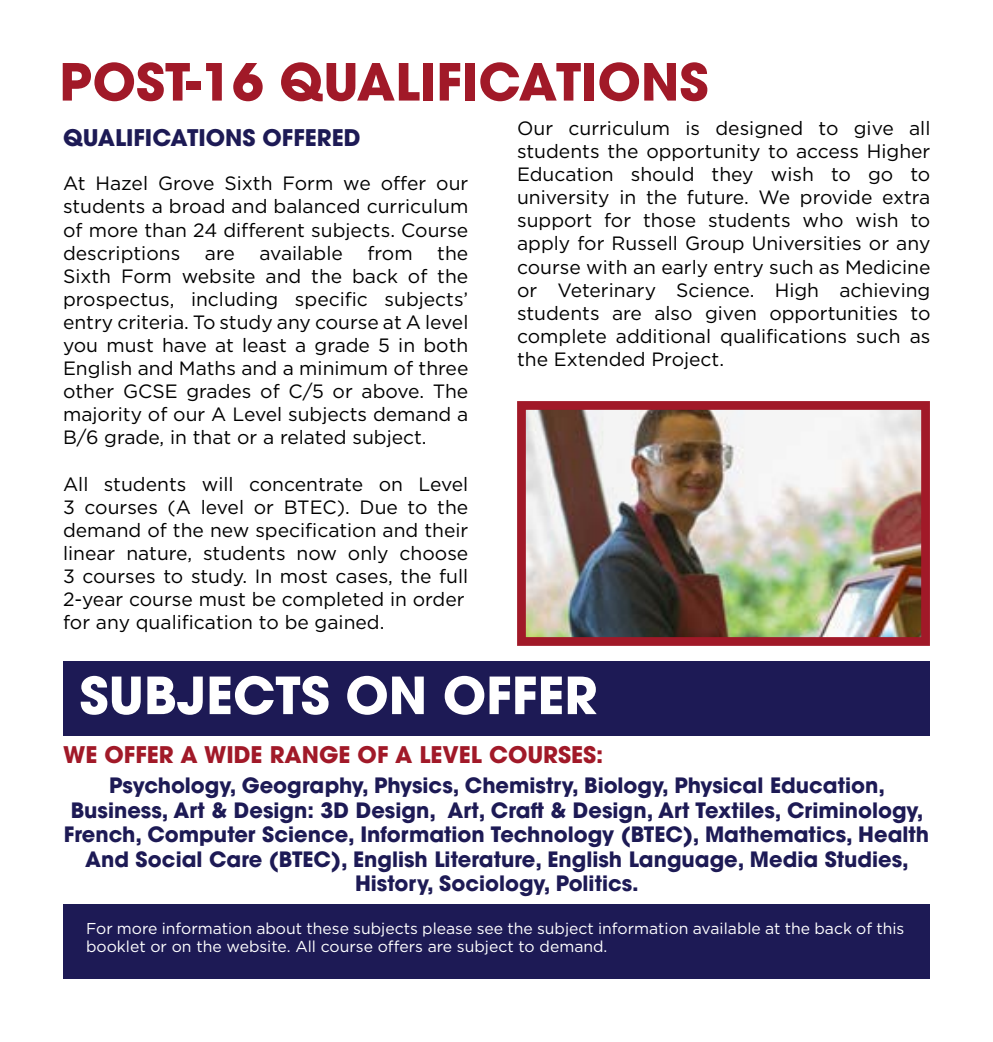
<style>
.page{position:relative;width:993px;height:1042px;background:#fff}
.page>*{position:absolute;margin:0;border:0;box-sizing:border-box;transform-origin:0 0}
.t1{font:700 50.75px "ITC Avant Garde Pro";color:#a11928}
.t2{font:700 50.75px "ITC Avant Garde Pro";color:#fff}
.t3{font:700 22.75px "ITC Avant Garde Pro";color:#a11928}
.t4{font:700 22.75px "ITC Avant Garde Pro";color:#1d1a55}
.t5{font:700 21px/24.5px "ITC Avant Garde Pro";color:#1d1a55;text-align:center}
.t6{font:19.25px/23.1px "Gotham";color:#000;text-align:justify}
.t7{font:15.75px/18.9px "Gotham";color:#fff}
</style>
<div class="page">
<img style="left:527px;top:411px;width:392px;height:225px">
<div style="left:517px;top:401px;width:412px;height:245px;border:9px solid #a11928"></div>
<div style="left:63px;top:661px;width:866px;height:74px;background:#1d1a55"></div>
<div style="left:63px;top:904px;width:866px;height:75px;background:#1d1a55"></div>
<h1 class="t1" style="left:59px;top:48px;width:650px">POST-16 QUALIFICATIONS</h1>
<p class="t6" style="left:517px;top:116px;width:414px">Our curriculum is designed to give all students the opportunity to access Higher Education should they wish to go to university in the future. We provide extra support for those students who wish to apply for Russell Group Universities or any course with an early entry such as Medicine or Veterinary Science. High achieving students are also given opportunities to complete additional qualifications such as the Extended Project.</p>
<p class="t4" style="left:63px;top:123px;width:299px">QUALIFICATIONS OFFERED</p>
<p class="t6" style="left:63px;top:172px;width:406px">At Hazel Grove Sixth Form we offer our students a broad and balanced curriculum of more than 24 different subjects. Course descriptions</p>
<p class="t6" style="left:205px;top:241px;width:31px">are</p>
<p class="t6" style="left:259px;top:241px;width:85px">available</p>
<p class="t6" style="left:367px;top:241px;width:47px">from</p>
<p class="t6" style="left:63px;top:241px;width:407px;text-indent:374px">the Sixth Form website and the back of the prospectus, including specific subjects’ entry criteria. To study any course at A level you must have at least a grade 5 in both English and Maths and a minimum of three other GCSE grades of C/5 or above. The majority of our A Level subjects demand a B/6 grade, in that or a related subject.</p>
<p class="t6" style="left:63px;top:472px;width:406px;text-align:left">All students will concentrate on Level 3 courses (A level or BTEC). Due to the demand of the new specification and their linear nature, students now only choose 3 courses to study. In most cases, the full 2-year course must be completed in order for any qualification to be gained.</p>
<h1 class="t2" style="left:79px;top:661px;width:519px">SUBJECTS ON OFFER</h1>
<p class="t3" style="left:63px;top:739px;width:541px">WE OFFER A WIDE RANGE OF A LEVEL COURSES:</p>
<p class="t5" style="left:64px;top:773px;width:866px">Psychology, Geography, Physics, Chemistry, Biology, Physical Education, Business, Art &amp; Design: 3D Design, Art, Craft &amp; Design, Art Textiles, Criminology, French, Computer Science, Information Technology (BTEC), Mathematics, Health And Social Care (BTEC), English Literature, English Language, Media Studies, History, Sociology, Politics.</p>
<p class="t7" style="left:86px;top:918px;width:819px">For more information about these subjects please see the subject information available at the back of this booklet or on the website. All course offers are subject to demand.</p>
</div>
